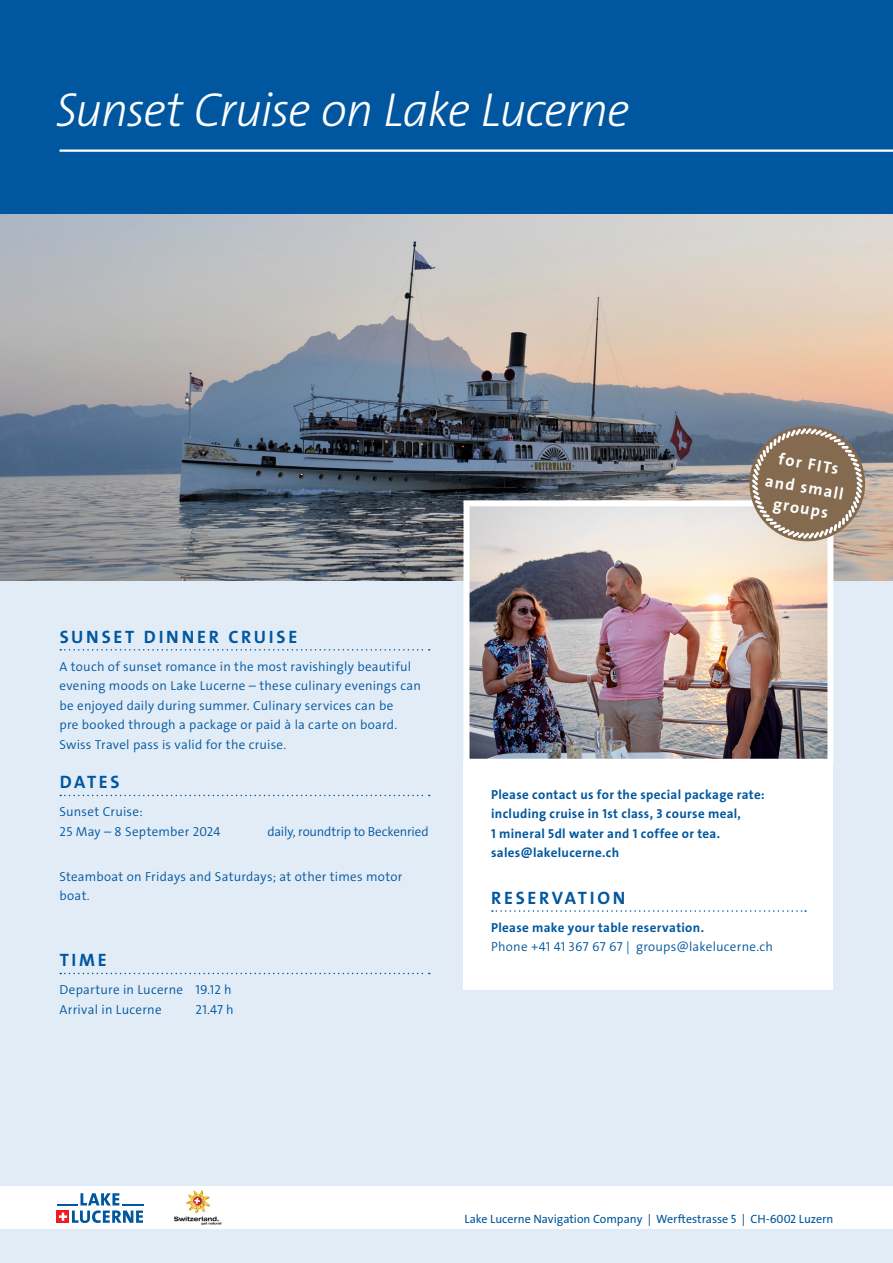
<style>
.page{position:relative;width:893px;height:1263px;background:#fff}
.page>*{position:absolute;margin:0;border:0;box-sizing:border-box;transform-origin:0 0}
.Titel_1{font:italic 300 48px "The Sans Os F";letter-spacing:-.025em;color:#fff}
.Titel_3_mit_Linie{font:700 18px "The Sans Os F";letter-spacing:.15em;color:#01579f}
.Kleiner_Text_Button{font:700 16.5px/21px "The Sans Os F";color:#fff;text-align:center}
.Lauftext{font:300 13.05px/19.5px "The Sans Os F";letter-spacing:.015em;color:#01579f}
.Lauftext-2{font:700 13.05px/19.5px "The Sans Os F";letter-spacing:.025em;color:#01579f}
.Lauftext-3{font:300 13.05px "The Sans Os F";letter-spacing:-.015em;color:#01579f}
.t1{font:12px "The Sans Os F";color:#01579f}
</style>
<div class="page">
<div style="left:0;top:581px;width:893px;height:682px;background:#e1ecf7"></div>
<div style="left:0;top:0;width:893px;height:215px;background:#01579f"></div>
<div style="left:0;top:1186px;width:893px;height:43px;background:#fff"></div>
<hr style="left:57px;top:1203px;width:21px;height:2px;background:#01579f">
<hr style="left:122px;top:1203px;width:22px;height:2px;background:#01579f">
<svg style="left:57px;top:1210px;width:2px;height:13px"></svg>
<svg style="left:59px;top:1193px;width:84px;height:30px"></svg>
<div style="left:463px;top:761px;width:370px;height:228px;background:#fff"></div>
<img style="left:174px;top:1191px;width:47px;height:33px">
<img style="left:0;top:215px;width:893px;height:365px">
<hr style="left:60px;top:149px;width:833px;height:3px;background:#fff">
<img style="left:460px;top:497px;width:376px;height:267px">
<svg style="left:492px;top:910px;width:314px;height:2px"></svg>
<svg style="left:745px;top:421px;width:125px;height:125px;background:#968777"></svg>
<svg style="left:60px;top:649px;width:370px;height:1px"></svg>
<svg style="left:60px;top:795px;width:370px;height:1px"></svg>
<svg style="left:60px;top:973px;width:370px;height:1px"></svg>
<p class="Titel_1" style="left:56px;top:79px;width:576px">Sunset Cruise on Lake Lucerne</p>
<p class="Kleiner_Text_Button" style="left:781px;top:448px;width:62px;rotate:10deg">for FITs</p>
<p class="Kleiner_Text_Button" style="left:767px;top:470px;width:81px;rotate:10deg">and small groups</p>
<p class="Titel_3_mit_Linie" style="left:60px;top:625px;width:239px">SUNSET DINNER CRUISE</p>
<p class="Lauftext" style="left:60px;top:657px;width:363px">A touch of sunset romance in the most ravishingly beautiful evening moods on Lake Lucerne – these culinary evenings can be enjoyed daily during summer. Culinary services can be<br>pre booked through a package or paid à la carte on board.<br>Swiss Travel pass is valid for the cruise.</p>
<p class="Titel_3_mit_Linie" style="left:60px;top:771px;width:61px">DATES</p>
<p class="Lauftext" style="left:60px;top:802px;width:85px">Sunset Cruise:</p>
<p class="Lauftext" style="left:60px;top:822px;width:163px">25 May – 8 September 2024</p>
<p class="Lauftext-3" style="left:267px;top:823px;width:163px">daily, roundtrip to Beckenried</p>
<p class="Lauftext" style="left:60px;top:867px;width:344px">Steamboat on Fridays and Saturdays; at other times motor boat.</p>
<p class="Titel_3_mit_Linie" style="left:60px;top:949px;width:48px">TIME</p>
<p class="Lauftext" style="left:60px;top:980px;width:174px">Departure in Lucerne 19.12 h</p>
<p class="Lauftext" style="left:60px;top:1000px;width:104px">Arrival in Lucerne</p>
<p class="Lauftext" style="left:196px;top:1000px;width:40px">21.47 h</p>
<p class="Lauftext-2" style="left:491px;top:785px;width:275px">Please contact us for the special package rate:</p>
<p class="Lauftext-2" style="left:491px;top:804px;width:251px">including cruise in 1st class, 3 course meal,<br>1 mineral 5dl water and 1 coffee or tea.</p>
<p class="Lauftext-2" style="left:491px;top:843px;width:129px">sales@lakelucerne.ch</p>
<p class="Titel_3_mit_Linie" style="left:491px;top:886px;width:136px">RESERVATION</p>
<p class="Lauftext-2" style="left:491px;top:918px;width:214px">Please make your table reservation.</p>
<p class="Lauftext" style="left:491px;top:937px;width:283px">Phone +41 41 367 67 67 | groups@lakelucerne.ch</p>
<p class="t1" style="left:465px;top:1211px;width:370px">Lake Lucerne Navigation Company | Werftestrasse 5 | CH-6002 Luzern</p>
</div>
